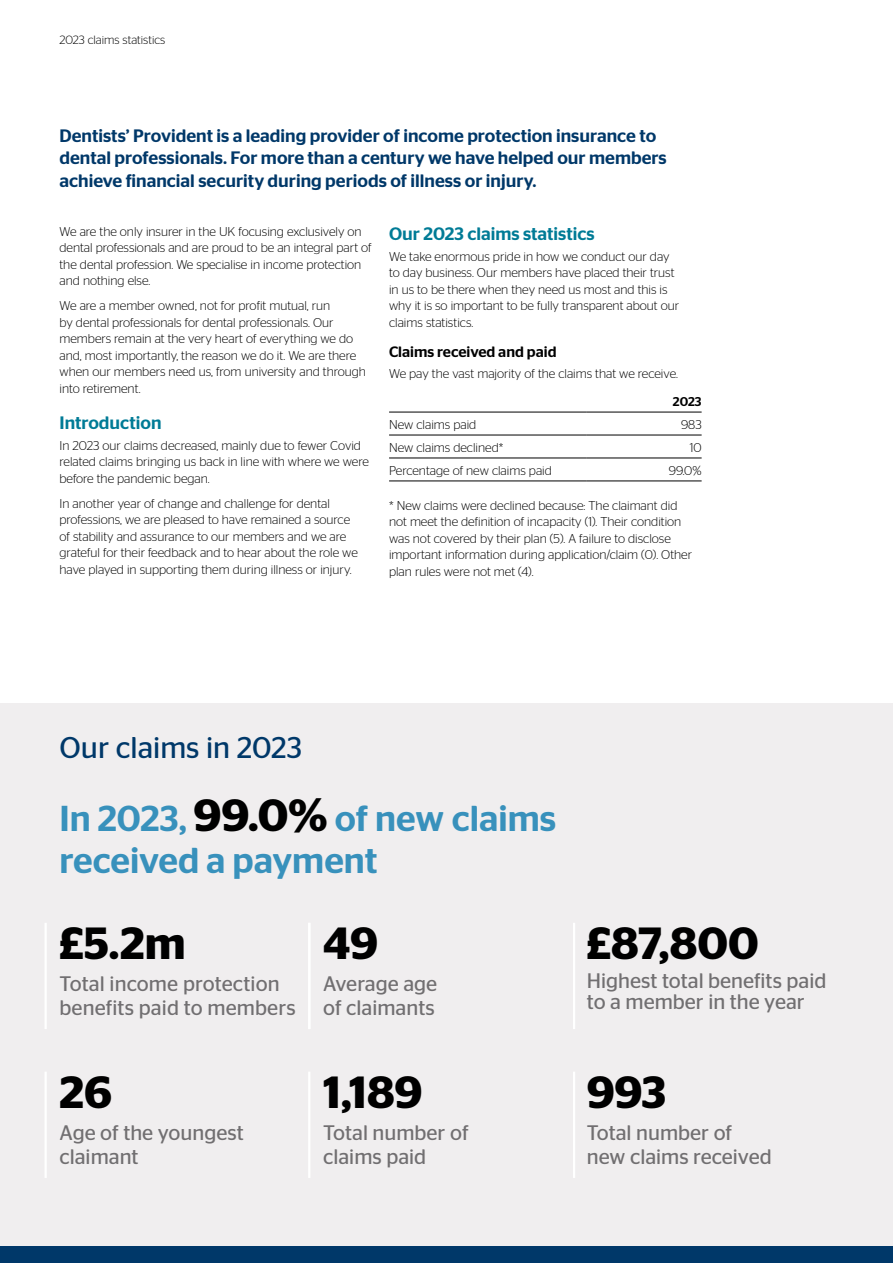
<style>
.page{position:relative;width:893px;height:1263px;background:#fff}
.page>*{position:absolute;margin:0;border:0;box-sizing:border-box;transform-origin:0 0}
.t1{font:600 45px "Stag Sans";letter-spacing:-.005em;color:#000}
.t2{font:500 36px/42px "Stag Sans";color:#3891bc}
.t3{font:30px "Stag Sans";color:#003869}
.t4{font:21px/24px "Stag Sans";color:#716f71}
.t5{font:500 18px/22.5px "Stag Sans";color:#003869}
.t6{font:500 18px "Stag Sans";color:#007b96}
.t7{font:500 15px "Stag Sans";color:#000}
.t8{font:300 12.75px/16.5px "Stag Sans";color:#000}
.t9{font:500 12.75px "Stag Sans";color:#000}
.t10{font:300 12px "Stag Sans";color:#000}
.s1{font-weight:600;font-size:45px;color:#000}
</style>
<div class="page">
<div style="left:0;top:704px;width:893px;height:559px;background:#f0eeef"></div>
<hr style="left:389px;top:435px;width:198px;height:1px;background:#000">
<hr style="left:587px;top:435px;width:115px;height:1px;background:#000">
<hr style="left:389px;top:458px;width:198px;height:1px;background:#000">
<hr style="left:587px;top:458px;width:115px;height:1px;background:#000">
<hr style="left:389px;top:481px;width:198px;height:1px;background:#000">
<hr style="left:587px;top:481px;width:115px;height:1px;background:#000">
<hr style="left:389px;top:412px;width:198px;height:1px;background:#000">
<hr style="left:587px;top:412px;width:115px;height:1px;background:#000">
<hr style="left:45px;top:923px;width:2px;height:106px;background:#fff">
<hr style="left:45px;top:1071px;width:2px;height:107px;background:#fff">
<hr style="left:308px;top:923px;width:2px;height:106px;background:#fff">
<hr style="left:308px;top:1071px;width:2px;height:107px;background:#fff">
<hr style="left:573px;top:1071px;width:2px;height:107px;background:#fff">
<hr style="left:573px;top:923px;width:2px;height:106px;background:#fff">
<div style="left:0;top:1246px;width:893px;height:17px;background:#003869"></div>
<p class="t10" style="left:60px;top:33px;width:107px">2023 claims statistics</p>
<h3 class="t5" style="left:60px;top:124px;width:609px">Dentists’ Provident is a leading provider of income protection insurance to dental professionals. For more than a century we have helped our members achieve financial security during periods of illness or injury.</h3>
<p class="t8" style="left:60px;top:223px;width:314px">We are the only insurer in the UK focusing exclusively on dental professionals and are proud to be an integral part of the dental profession. We specialise in income protection and nothing else.</p>
<p class="t8" style="left:60px;top:297px;width:308px">We are a member owned, not for profit mutual, run<br>by dental professionals for dental professionals. Our members remain at the very heart of everything we do and, most importantly, the reason we do it. We are there when our members need us, from university and through into retirement.</p>
<h3 class="t6" style="left:60px;top:412px;width:104px">Introduction</h3>
<p class="t8" style="left:60px;top:437px;width:311px">In 2023 our claims decreased, mainly due to fewer Covid related claims bringing us back in line with where we were before the pandemic began.</p>
<p class="t8" style="left:60px;top:495px;width:300px">In another year of change and challenge for dental professions, we are pleased to have remained a source of stability and assurance to our members and we are grateful for their feedback and to hear about the role we have played in supporting them during illness or injury.</p>
<h3 class="t6" style="left:389px;top:223px;width:207px">Our 2023 claims statistics</h3>
<p class="t8" style="left:389px;top:248px;width:292px">We take enormous pride in how we conduct our day to day business. Our members have placed their trust in us to be there when they need us most and this is why it is so important to be fully transparent about our claims statistics.</p>
<p class="t7" style="left:389px;top:343px;width:169px">Claims received and paid</p>
<p class="t8" style="left:389px;top:365px;width:290px">We pay the vast majority of the claims that we receive.</p>
<p class="t9" style="left:673px;top:394px;width:30px">2023</p>
<p class="t8" style="left:389px;top:416px;width:89px">New claims paid</p>
<p class="t8" style="left:681px;top:416px;width:22px">983</p>
<p class="t8" style="left:389px;top:439px;width:116px">New claims declined*</p>
<p class="t8" style="left:690px;top:439px;width:13px">10</p>
<p class="t8" style="left:389px;top:462px;width:164px">Percentage of new claims paid</p>
<p class="t8" style="left:669px;top:462px;width:34px">99.0%</p>
<p class="t8" style="left:389px;top:497px;width:304px">* New claims were declined because: The claimant did not meet the definition of incapacity (1). Their condition was not covered by their plan (5). A failure to disclose important information during application/claim (0). Other plan rules were not met (4).</p>
<h3 class="t3" style="left:60px;top:730px;width:244px">Our claims in 2023</h3>
<h2 class="t2" style="left:60px;top:797px;width:498px">In 2023, <span class="s1">99.0%</span> of new claims received a payment</h2>
<h1 class="t1" style="left:60px;top:917px;width:128px">£5.2m</h1>
<h3 class="t4" style="left:60px;top:972px;width:238px">Total income protection benefits paid to members</h3>
<h1 class="t1" style="left:60px;top:1066px;width:54px">26</h1>
<h3 class="t4" style="left:60px;top:1121px;width:186px">Age of the youngest claimant</h3>
<h1 class="t1" style="left:323px;top:917px;width:56px">49</h1>
<h3 class="t4" style="left:323px;top:972px;width:116px">Average age of claimants</h3>
<h1 class="t1" style="left:323px;top:1066px;width:101px">1,189</h1>
<h3 class="t4" style="left:323px;top:1121px;width:147px">Total number of claims paid</h3>
<h1 class="t1" style="left:587px;top:917px;width:173px">£87,800</h1>
<h3 class="t4" style="left:587px;top:970px;width:241px;line-height:21px">Highest total benefits paid to a member in the year</h3>
<h1 class="t1" style="left:587px;top:1066px;width:81px">993</h1>
<h3 class="t4" style="left:587px;top:1121px;width:186px">Total number of new claims received</h3>
</div>
